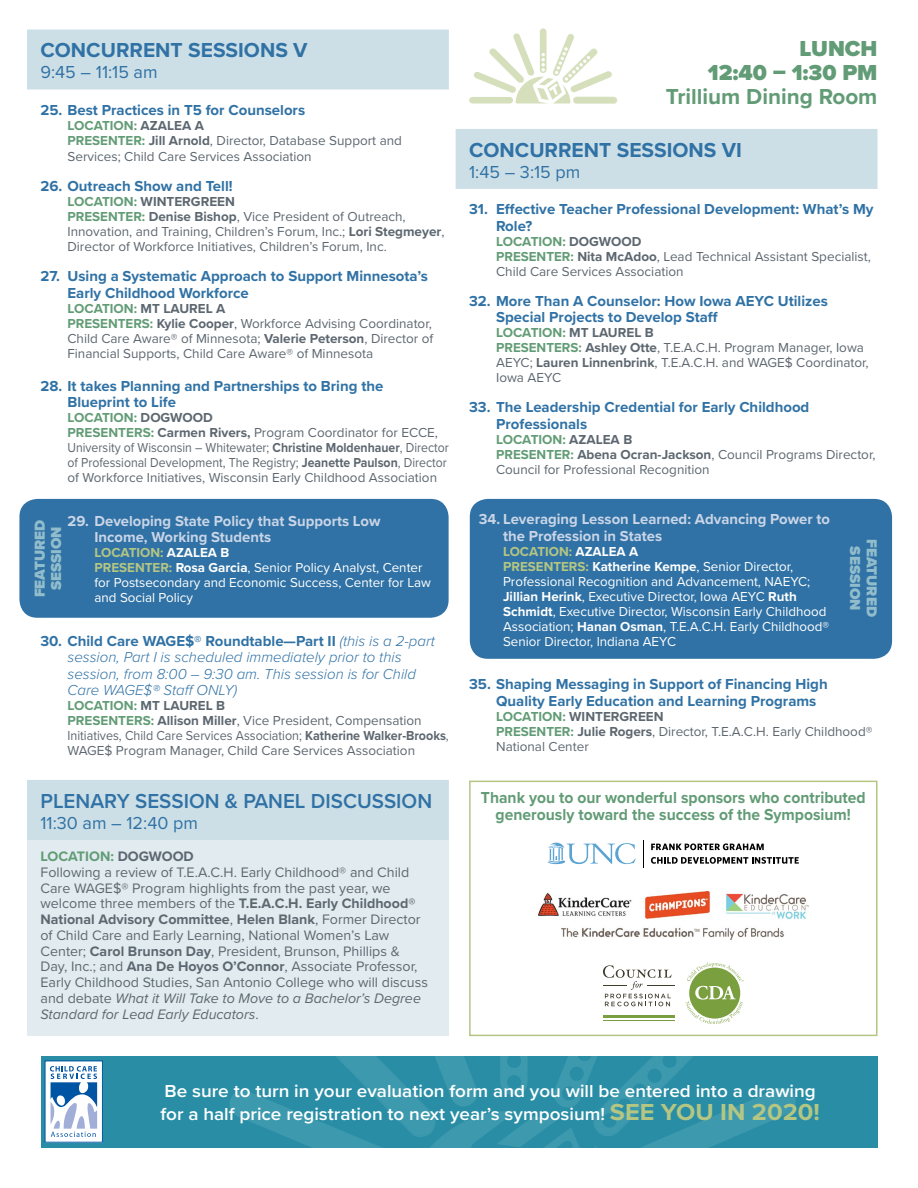
<style>
.page{position:relative;width:918px;height:1188px;background:#fff}
.page>*{position:absolute;margin:0;border:0;box-sizing:border-box;transform-origin:0 0}
.t1{font:700 22.5px "Proxima Nova";color:#629c76}
.t2{font:900 22.5px/24px "Proxima Nova";color:#629c76;text-align:right}
.t3{font:700 21px "Proxima Nova";color:#3072a5}
.t4{font:600 21px "Proxima Nova";color:#3072a5}
.t5{font:600 18px/22.5px "Proxima Nova";color:#fff;scale:1.05 1}
.t6{font:18px "Proxima Nova";color:#3072a5}
.t7{font:700 16.5px/16.5px "Proxima Nova";color:#629c76;text-align:center;scale:.95 1}
.t8{font:700 15px/16.5px "Proxima Nova";color:#3072a5}
.t9{font:italic 300 15px/16.5px "Proxima Nova";color:#3072a5}
.t10{font:700 15px/16.5px "Proxima Nova";color:#cad5e7}
.t11{font:900 15px/16.5px "Proxima Nova";color:#91bccb;text-align:center}
.t12{font:14.25px/15.8px "Proxima Nova";color:#5d6770}
.t13{font:13.5px/15px "Proxima Nova";color:#5d6770}
.t14{font:13.5px/15px "Proxima Nova";color:#fff}
.s1{font-weight:700;color:#629c76}
.s2{font-weight:700}
.s3{font-weight:700;color:#b5c683}
.s4{font-weight:700;font-style:normal}
.s5{font-style:italic}
.s6{font-weight:700;font-size:24px;color:#b5c683}
</style>
<div class="page">
<div style="left:469px;top:781px;width:409px;height:255px;border:2px solid #b5c683"></div>
<div style="left:27px;top:839px;width:422px;height:197px;background:#e2ecf0"></div>
<div style="left:19px;top:499px;width:430px;height:119px;background:#3072a5;border-radius:18px"></div>
<div style="left:470px;top:499px;width:422px;height:160px;background:#3072a5;border-radius:18px"></div>
<hr style="left:603px;top:1015px;width:72px;height:2px;background:#7a9f3e">
<hr style="left:603px;top:1020px;width:72px;height:1px;background:#7a9f3e">
<svg style="left:603px;top:965px;width:72px;height:41px"></svg>
<svg style="left:685px;top:962px;width:59px;height:62px"></svg>
<svg style="left:651px;top:844px;width:113px;height:6px"></svg>
<svg style="left:651px;top:857px;width:148px;height:7px"></svg>
<svg style="left:643px;top:840px;width:1px;height:27px"></svg>
<svg style="left:548px;top:843px;width:88px;height:21px"></svg>
<img style="left:538px;top:891px;width:271px;height:49px">
<div style="left:27px;top:29px;width:422px;height:60px;background:#cddfe6"></div>
<div style="left:27px;top:780px;width:422px;height:60px;background:#cddfe6"></div>
<div style="left:456px;top:129px;width:422px;height:60px;background:#cddfe6"></div>
<svg style="left:469px;top:28px;width:149px;height:76px"></svg>
<div style="left:41px;top:1056px;width:837px;height:91px;background:#298ea5"></div>
<svg style="left:230px;top:1056px;width:566px;height:91px"></svg>
<div style="left:45px;top:1061px;width:57px;height:81px;background:#fff"></div>
<div style="left:45px;top:1061px;width:58px;height:82px;border:1px solid #0054a4"></div>
<svg style="left:50px;top:1066px;width:47px;height:71px"></svg>
<h2 class="t3" style="left:40px;top:34px;width:269px">CONCURRENT SESSIONS V</h2>
<h3 class="t6" style="left:40px;top:59px;width:119px">9:45 – 11:15 am</h3>
<p class="t8" style="left:40px;top:101px;width:266px">25. Best Practices in T5 for Counselors</p>
<p class="t13" style="left:68px;top:117px;width:336px"><span class="s1">LOCATION:</span> <span class="s2">AZALEA A<br></span><span class="s1">PRESENTER:</span> <span class="s2">Jill Arnold</span>, Director, Database Support and</p>
<p class="t13" style="left:68px;top:149px;width:246px">Services; Child Care Services Association</p>
<p class="t8" style="left:40px;top:178px;width:194px">26. Outreach Show and Tell!</p>
<p class="t13" style="left:68px;top:194px;width:378px"><span class="s1">LOCATION:</span> <span class="s2">WINTERGREEN<br></span><span class="s1">PRESENTER:</span> <span class="s2">Denise Bishop</span>, Vice President of Outreach, Innovation, and Training, Children’s Forum, Inc.; <span class="s2">Lori Stegmeyer</span>, Director of Workforce Initiatives, Children’s Forum, Inc.</p>
<p class="t8" style="left:68px;top:268px;width:362px;text-indent:-27px">27. Using a Systematic Approach to Support Minnesota’s<br>Early Childhood Workforce</p>
<p class="t13" style="left:68px;top:300px;width:367px"><span class="s1">LOCATION:</span> <span class="s2">MT LAUREL A<br></span><span class="s1">PRESENTERS:</span> <span class="s2">Kylie Cooper</span>, Workforce Advising Coordinator, Child Care Aware® of Minnesota; <span class="s2">Valerie Peterson</span>, Director of Financial Supports, Child Care Aware® of Minnesota</p>
<p class="t8" style="left:68px;top:377px;width:317px;text-indent:-27px">28. It takes Planning and Partnerships to Bring the<br>Blueprint to Life</p>
<p class="t13" style="left:68px;top:409px;width:383px"><span class="s1">LOCATION:</span> <span class="s2">DOGWOOD<br></span><span class="s1">PRESENTERS:</span> <span class="s2">Carmen Rivers,</span> Program Coordinator for ECCE, University of Wisconsin – Whitewater; <span class="s2">Christine Moldenhauer</span>, Director of Professional Development, The Registry; <span class="s2">Jeanette Paulson</span>, Director of Workforce Initiatives, Wisconsin Early Childhood Association</p>
<p class="t10" style="left:94px;top:512px;width:287px;text-indent:-27px">29. Developing State Policy that Supports Low<br>Income, Working Students</p>
<p class="t14" style="left:94px;top:544px;width:338px"><span class="s3">LOCATION:</span> <span class="s2">AZALEA B<br></span><span class="s3">PRESENTER:</span> <span class="s2">Rosa Garcia</span>, Senior Policy Analyst, Center for Postsecondary and Economic Success, Center for Law and Social Policy</p>
<p class="t9" style="left:68px;top:631px;width:369px;text-indent:-27px"><span class="s4">30. Child Care WAGE$® Roundtable—Part II</span> (this is a 2-part session, Part I is scheduled immediately prior to this session, from 8:00 – 9:30 am. This session is for Child Care WAGE$® Staff ONLY)</p>
<p class="t13" style="left:68px;top:697px;width:383px"><span class="s1">LOCATION:</span> <span class="s2">MT LAUREL B<br></span><span class="s1">PRESENTERS:</span> <span class="s2">Allison Miller</span>, Vice President, Compensation Initiatives, Child Care Services Association; <span class="s2">Katherine Walker-Brooks</span>, WAGE$ Program Manager, Child Care Services Association</p>
<h2 class="t4" style="left:40px;top:785px;width:393px">PLENARY SESSION &amp; PANEL DISCUSSION</h2>
<h3 class="t6" style="left:40px;top:809px;width:159px">11:30 am – 12:40 pm</h3>
<p class="t12" style="left:40px;top:848px;width:389px"><span class="s1">LOCATION:</span> <span class="s2">DOGWOOD<br></span>Following a review of T.E.A.C.H. Early Childhood® and Child Care WAGE$® Program highlights from the past year, we welcome three members of the <span class="s2">T.E.A.C.H. Early Childhood® National Advisory Committee</span>, <span class="s2">Helen Blank</span>, Former Director of Child Care and Early Learning, National Women’s Law Center; <span class="s2">Carol Brunson Day</span>, President, Brunson, Phillips &amp; Day, Inc.; and <span class="s2">Ana De Hoyos O’Connor</span>, Associate Professor, Early Childhood Studies, San Antonio College who will discuss and debate <span class="s5">What it Will Take to Move to a Bachelor’s Degree Standard for Lead Early Educators</span>.</p>
<p class="t11" style="left:31px;top:597px;width:79px;rotate:-90deg">FEATURED<br>SESSION</p>
<h1 class="t2" style="left:708px;top:36px;width:171px">LUNCH<br>12:40 – 1:30 PM</h1>
<h1 class="t1" style="left:666px;top:80px;width:213px">Trillium Dining Room</h1>
<h2 class="t3" style="left:469px;top:134px;width:274px">CONCURRENT SESSIONS VI</h2>
<h3 class="t6" style="left:469px;top:158px;width:113px">1:45 – 3:15 pm</h3>
<p class="t8" style="left:496px;top:201px;width:379px;text-indent:-27px">31. Effective Teacher Professional Development: What’s My<br>Role?</p>
<p class="t13" style="left:496px;top:233px;width:376px"><span class="s1">LOCATION:</span> <span class="s2">DOGWOOD<br></span><span class="s1">PRESENTER:</span> <span class="s2">Nita McAdoo</span>, Lead Technical Assistant Specialist,<br>Child Care Services Association</p>
<p class="t8" style="left:496px;top:292px;width:333px;text-indent:-27px">32. More Than A Counselor: How Iowa AEYC Utilizes<br>Special Projects to Develop Staff</p>
<p class="t13" style="left:496px;top:325px;width:374px"><span class="s1">LOCATION:</span> <span class="s2">MT LAUREL B<br></span><span class="s1">PRESENTERS:</span> <span class="s2">Ashley Otte</span>, T.E.A.C.H. Program Manager, Iowa AEYC; <span class="s2">Lauren Linnenbrink</span>, T.E.A.C.H. and WAGE$ Coordinator, Iowa AEYC</p>
<p class="t8" style="left:496px;top:399px;width:315px;text-indent:-27px">33. The Leadership Credential for Early Childhood<br>Professionals</p>
<p class="t13" style="left:496px;top:431px;width:381px"><span class="s1">LOCATION:</span> <span class="s2">AZALEA B<br></span><span class="s1">PRESENTER:</span> <span class="s2">Abena Ocran-Jackson</span>, Council Programs Director,<br>Council for Professional Recognition</p>
<p class="t10" style="left:503px;top:510px;width:329px;text-indent:-24px">34. Leveraging Lesson Learned: Advancing Power to the Profession in States</p>
<p class="t14" style="left:503px;top:543px;width:327px"><span class="s3">LOCATION:</span> <span class="s2">AZALEA A<br></span><span class="s3">PRESENTERS:</span> <span class="s2">Katherine Kempe</span>, Senior Director, Professional Recognition and Advancement, NAEYC; <span class="s2">Jillian Herink</span>, Executive Director, Iowa AEYC <span class="s2">Ruth Schmidt</span>, Executive Director, Wisconsin Early Childhood Association; <span class="s2">Hanan Osman</span>, T.E.A.C.H. Early Childhood® Senior Director, Indiana AEYC</p>
<p class="t8" style="left:496px;top:675px;width:333px;text-indent:-27px">35. Shaping Messaging in Support of Financing High<br>Quality Early Education and Learning Programs</p>
<p class="t13" style="left:496px;top:708px;width:378px"><span class="s1">LOCATION:</span> <span class="s2">WINTERGREEN<br></span><span class="s1">PRESENTER:</span> <span class="s2">Julie Rogers</span>, Director, T.E.A.C.H. Early Childhood®<br>National Center</p>
<p class="t11" style="left:880px;top:539px;width:79px;rotate:90deg">FEATURED<br>SESSION</p>
<p class="t7" style="left:481px;top:789px;width:407px">Thank you to our wonderful sponsors who contributed generously toward the success of the Symposium!</p>
<h3 class="t5" style="left:160px;top:1080px;width:630px">Be sure to turn in your evaluation form and you will be entered into a drawing for a half price registration to next year’s symposium! <span class="s6">SEE YOU IN 2020!</span></h3>
</div>
